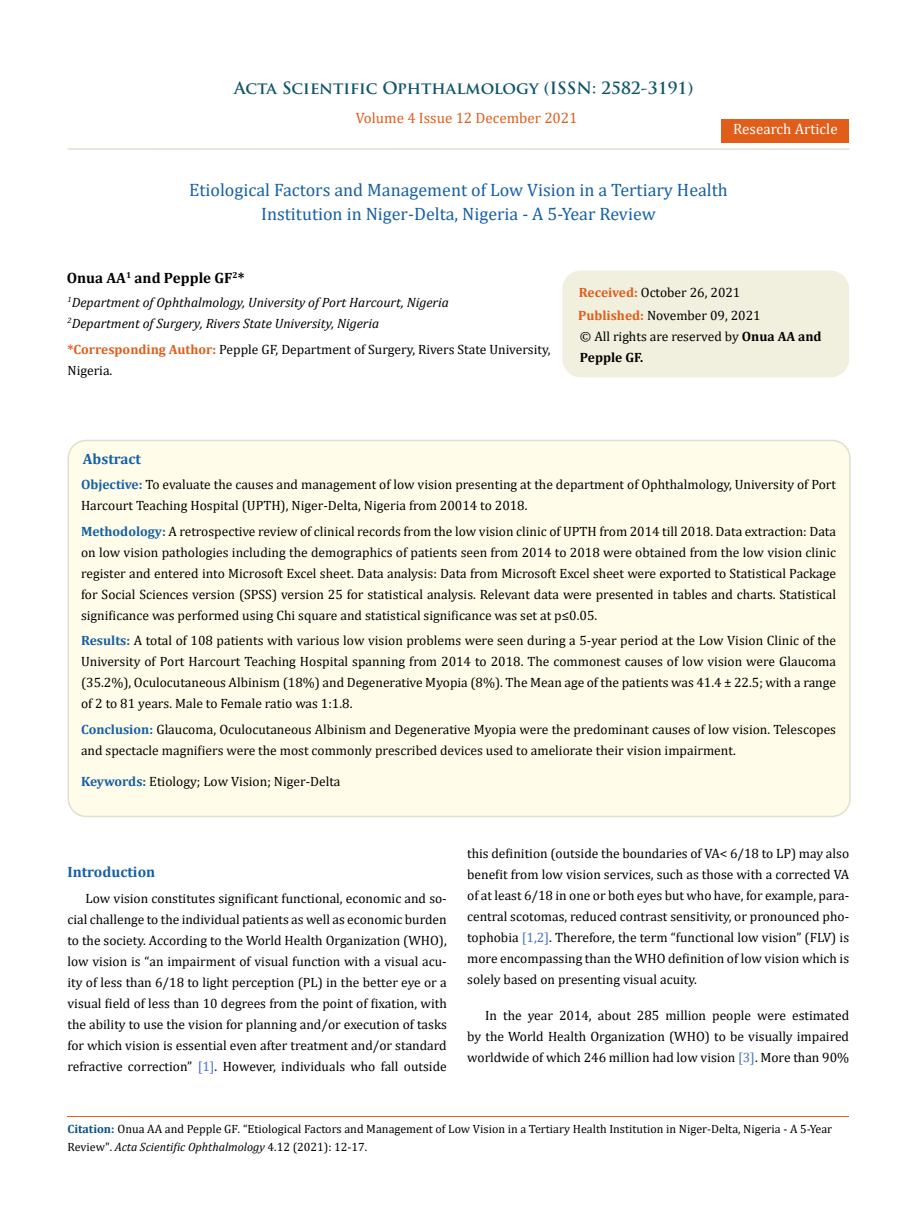
<style>
.page{position:relative;width:917px;height:1224px;background:#fff}
.page>*{position:absolute;margin:0;border:0;box-sizing:border-box;transform-origin:0 0}
.t1{font:18px/24px "Cambria";color:#1560a6;text-align:center}
.t2{font:700 16.5px "Trajan Pro";color:#0e546a}
.t3{font:15px "Cambria";color:#e05d1a}
.t4{font:700 15px "Cambria";color:#000}
.t5{font:700 15px "Cambria";color:#1560a6}
.t6{font:15px "Cambria";color:#fff}
.t7{font:13.5px/21px "Cambria";color:#000}
.t8{font:italic 13.5px/21px "Cambria";color:#000}
.t9{font:12px/18px "Cambria";color:#000}
.s1{font-weight:700;color:#e05d1a}
.s2{font-weight:700}
.s3{font-weight:700;color:#1560a6}
.s4{color:#4472c4}
.s5{font-weight:700;color:#035089}
.s6{font-style:italic}
</style>
<div class="page">
<div style="left:721px;top:119px;width:128px;height:23px;background:#e05d1a"></div>
<div style="left:563px;top:271px;width:285px;height:106px;background:#f1f0de;border-radius:18px"></div>
<div style="left:562px;top:271px;width:287px;height:106px;border:2px solid #f1f0de;border-radius:18px"></div>
<div style="left:68px;top:440px;width:781px;height:376px;background:#fffde9;border-radius:18px"></div>
<div style="left:67px;top:440px;width:783px;height:377px;border:2px solid #e0dfcd;border-radius:18px"></div>
<hr style="left:67px;top:1116px;width:782px;height:1px;background:#e05d1a">
<hr style="left:67px;top:148px;width:782px;height:2px;background:#e0dfcd">
<p class="t2" style="left:234px;top:77px;width:461px">Acta Scientific Ophthalmology (ISSN: 2582-3191)</p>
<p class="t3" style="left:356px;top:109px;width:223px">Volume 4 Issue 12 December 2021</p>
<p class="t6" style="left:733px;top:120px;width:106px">Research Article</p>
<h1 class="t1" style="left:189px;top:178px;width:540px">Etiological Factors and Management of Low Vision in a Tertiary Health<br>Institution in Niger-Delta, Nigeria - A 5-Year Review</h1>
<p class="t4" style="left:67px;top:267px;width:179px">Onua AA<sup>1</sup> and Pepple GF<sup>2</sup>*</p>
<p class="t8" style="left:67px;top:291px;width:383px"><sup>1</sup>Department of Ophthalmology, University of Port Harcourt, Nigeria<br><sup>2</sup>Department of Surgery, Rivers State University, Nigeria</p>
<p class="t7" style="left:67px;top:339px;width:484px"><span class="s1">*Corresponding Author:</span> Pepple GF, Department of Surgery, Rivers State University,<br>Nigeria.</p>
<p class="t7" style="left:578px;top:281px;width:184px;line-height:23px"><span class="s1">Received:</span> October 26, 2021<br><span class="s1">Published:</span> November 09, 2021</p>
<p class="t7" style="left:580px;top:325px;width:243px">© All rights are reserved by <span class="s2">Onua AA and<br>Pepple GF.</span></p>
<p class="t5" style="left:83px;top:448px;width:60px">Abstract</p>
<p class="t7" style="left:81px;top:474px;width:756px"><span class="s3">Objective:</span> To evaluate the causes and management of low vision presenting at the department of Ophthalmology, University of Port<br>Harcourt Teaching Hospital (UPTH), Niger-Delta, Nigeria from 20014 to 2018.</p>
<p class="t7" style="left:81px;top:521px;width:756px;text-align:justify"><span class="s3">Methodology:</span> A retrospective review of clinical records from the low vision clinic of UPTH from 2014 till 2018. Data extraction: Data on low vision pathologies including the demographics of patients seen from 2014 to 2018 were obtained from the low vision clinic register and entered into Microsoft Excel sheet. Data analysis: Data from Microsoft Excel sheet were exported to Statistical Package for Social Sciences version (SPSS) version 25 for statistical analysis. Relevant data were presented in tables and charts. Statistical significance was performed using Chi square and statistical significance was set at p≤0.05.</p>
<p class="t7" style="left:81px;top:630px;width:756px;text-align:justify"><span class="s3">Results:</span> A total of 108 patients with various low vision problems were seen during a 5-year period at the Low Vision Clinic of the University of Port Harcourt Teaching Hospital spanning from 2014 to 2018. The commonest causes of low vision were Glaucoma (35.2%), Oculocutaneous Albinism (18%) and Degenerative Myopia (8%). The Mean age of the patients was 41.4 ± 22.5; with a range of 2 to 81 years. Male to Female ratio was 1:1.8.</p>
<p class="t7" style="left:81px;top:719px;width:756px"><span class="s3">Conclusion:</span> Glaucoma, Oculocutaneous Albinism and Degenerative Myopia were the predominant causes of low vision. Telescopes and spectacle magnifiers were the most commonly prescribed devices used to ameliorate their vision impairment.</p>
<p class="t7" style="left:81px;top:771px;width:261px"><span class="s3">Keywords:</span> Etiology; Low Vision; Niger-Delta</p>
<p class="t5" style="left:67px;top:862px;width:89px">Introduction</p>
<p class="t7" style="left:67px;top:888px;width:381px;text-align:justify;text-indent:18px">Low vision constitutes significant functional, economic and so&shy;cial challenge to the individual patients as well as economic burden to the society. According to the World Health Organization (WHO), low vision is “an impairment of visual function with a visual acu&shy;ity of less than 6/18 to light perception (PL) in the better eye or a visual field of less than 10 degrees from the point of fixation, with the ability to use the vision for planning and/or execution of tasks for which vision is essential even after treatment and/or standard refractive correction” <span class="s4">[1]</span>. However, individuals who fall outside</p>
<p class="t7" style="left:467px;top:843px;width:383px;text-align:justify">this definition (outside the boundaries of VA&lt; 6/18 to LP) may also benefit from low vision services, such as those with a corrected VA of at least 6/18 in one or both eyes but who have, for example, para&shy;central scotomas, reduced contrast sensitivity, or pronounced pho&shy;tophobia <span class="s4">[1,2]</span>. Therefore, the term “functional low vision” (FLV) is more encompassing than the WHO definition of low vision which is solely based on presenting visual acuity.</p>
<p class="t7" style="left:467px;top:1005px;width:383px;text-align:justify;text-indent:18px">In the year 2014, about 285 million people were estimated by the World Health Organization (WHO) to be visually impaired worldwide of which 246 million had low vision <span class="s4">[3]</span>. More than 90%</p>
<p class="t9" style="left:67px;top:1120px;width:766px"><span class="s5">Citation:</span> Onua AA and Pepple GF<span class="s6">.</span> “Etiological Factors and Management of Low Vision in a Tertiary Health Institution in Niger-Delta, Nigeria - A 5-Year<br>Review". <span class="s6">Acta Scientific Ophthalmology</span> 4.12 (2021): 12-17.</p>
</div>
